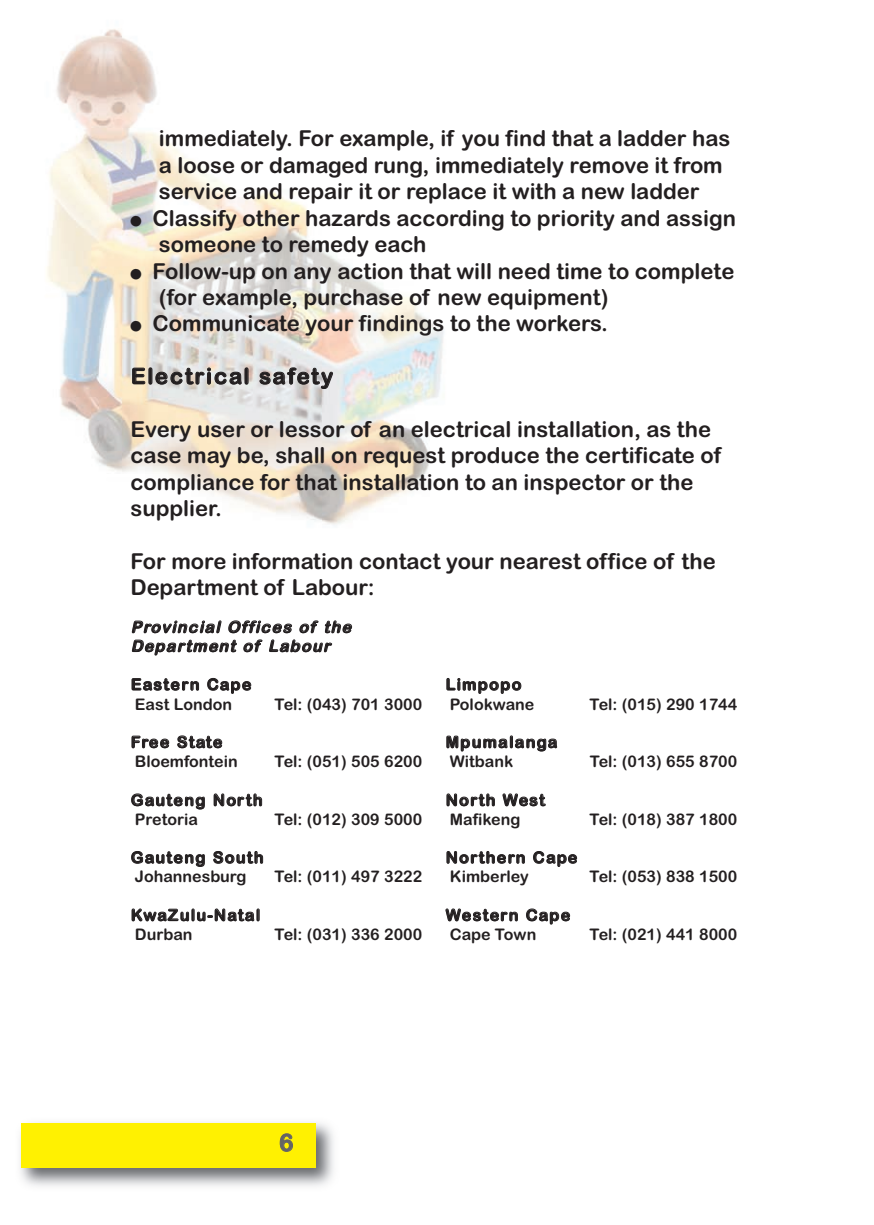
<style>
.page{position:relative;width:874px;height:1225px;background:#fff}
.page>*{position:absolute;margin:0;border:0;box-sizing:border-box;transform-origin:0 0}
.t1{font:24px "Arial Rounded MT Bold";color:#636366}
.t2{font:22px/26.4px "Arial Rounded MT Bold";color:#231f20}
.t3{font:22px "Arial Rounded MT Bold";letter-spacing:.085em;color:#231f20}
.t4{font:16px/19.6px "Arial Rounded MT Bold";color:#231f20}
.t5{font:16px/19.4px "Arial Rounded MT Bold";letter-spacing:.06em;color:#231f20}
.t6{font:italic 16px/19px "Arial Rounded MT Bold";color:#231f20}
.t7{font:16px/19.6px "Arial Rounded MT Bold";letter-spacing:.075em;color:#231f20}
.t8{font:16px/19.2px "Arial Rounded MT Bold";letter-spacing:.035em;color:#231f20}
</style>
<div class="page">
<img style="left:20px;top:1122px;width:314px;height:64px">
<div style="left:21px;top:1123px;width:294px;height:44px;background:#fff101"></div>
<img style="left:47px;top:29px;width:397px;height:496px">
<p class="t2" style="left:159px;top:126px;width:572px">immediately. For example, if you find that a ladder has a loose or damaged rung, immediately remove it from service and repair it or replace it with a new ladder</p>
<p class="t2" style="left:159px;top:205px;width:578px;text-indent:-28px">● Classify other hazards according to priority and assign someone to remedy each</p>
<p class="t2" style="left:159px;top:258px;width:576px;text-indent:-28px">● Follow-up on any action that will need time to complete (for example, purchase of new equipment)</p>
<p class="t2" style="left:130px;top:310px;width:478px">● Communicate your findings to the workers.</p>
<p class="t3" style="left:131px;top:363px;width:203px">Electrical safety</p>
<p class="t2" style="left:130px;top:416px;width:592px">Every user or lessor of an electrical installation, as the case may be, shall on request produce the certificate of compliance for that installation to an inspector or the supplier.</p>
<p class="t2" style="left:130px;top:548px;width:586px">For more information contact your nearest office of the<br>Department of Labour:</p>
<p class="t6" style="left:131px;top:617px;width:225px">Provincial Offices of the<br>Department of Labour</p>
<p class="t5" style="left:131px;top:675px;width:122px">Eastern Cape<br>East London</p>
<p class="t4" style="left:445px;top:675px;width:90px">Limpopo<br>Polokwane</p>
<p class="t4" style="left:274px;top:694px;width:149px">Tel: (043) 701 3000</p>
<p class="t4" style="left:589px;top:694px;width:149px">Tel: (015) 290 1744</p>
<p class="t4" style="left:131px;top:732px;width:108px">Free State<br>Bloemfontein</p>
<p class="t4" style="left:274px;top:752px;width:149px">Tel: (051) 505 6200</p>
<p class="t7" style="left:445px;top:732px;width:113px">Mpumalanga<br>Witbank</p>
<p class="t4" style="left:589px;top:752px;width:149px">Tel: (013) 655 8700</p>
<p class="t5" style="left:131px;top:790px;width:133px">Gauteng North<br>Pretoria</p>
<p class="t4" style="left:274px;top:809px;width:149px">Tel: (012) 309 5000</p>
<p class="t8" style="left:445px;top:790px;width:101px">North West<br>Mafikeng</p>
<p class="t4" style="left:589px;top:809px;width:149px">Tel: (018) 387 1800</p>
<p class="t4" style="left:131px;top:848px;width:134px">Gauteng South<br>Johannesburg</p>
<p class="t4" style="left:274px;top:867px;width:149px">Tel: (011) 497 3222</p>
<p class="t5" style="left:445px;top:848px;width:133px">Northern Cape<br>Kimberley</p>
<p class="t4" style="left:589px;top:867px;width:149px">Tel: (053) 838 1500</p>
<p class="t5" style="left:131px;top:905px;width:131px">KwaZulu-Natal<br>Durban</p>
<p class="t4" style="left:274px;top:924px;width:149px">Tel: (031) 336 2000</p>
<p class="t5" style="left:445px;top:905px;width:126px">Western Cape<br>Cape Town</p>
<p class="t4" style="left:589px;top:924px;width:149px">Tel: (021) 441 8000</p>
<p class="t1" style="left:279px;top:1128px;width:16px">6</p>
</div>
